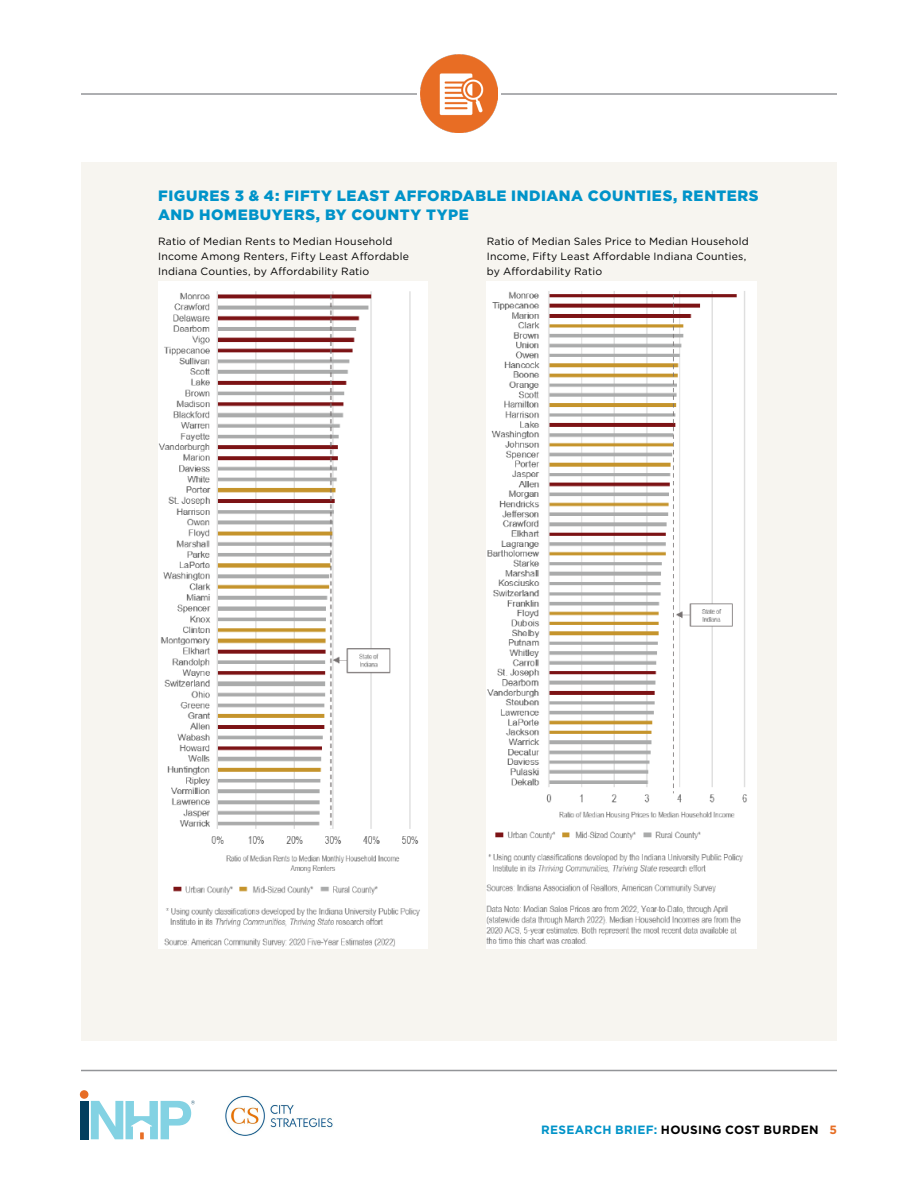
<style>
.page{position:relative;width:918px;height:1188px;background:#fff}
.page>*{position:absolute;margin:0;border:0;box-sizing:border-box;transform-origin:0 0}
.t1{font:900 15px/19.5px "Gotham";letter-spacing:.04em;color:#0093c9}
.t2{font:700 12px "Gotham";letter-spacing:.025em;color:#000}
.t3{font:10.5px/15px "Gotham";letter-spacing:.02em;color:#000}
.s1{color:#0093c8}
.s2{color:#e66e25}
</style>
<div class="page">
<div style="left:80px;top:1101px;width:8px;height:38px;background:#033f5f"></div>
<div style="left:80px;top:1090px;width:8px;height:9px;background:#e76d25;border-radius:50%"></div>
<svg style="left:91px;top:1100px;width:104px;height:39px"></svg>
<img style="left:225px;top:1095px;width:108px;height:41px">
<hr style="left:81px;top:1070px;width:756px;height:1px;background:#939598">
<div style="left:81px;top:162px;width:756px;height:878px;background:#f7f5f0"></div>
<img style="left:158px;top:282px;width:269px;height:667px">
<img style="left:487px;top:282px;width:269px;height:667px">
<hr style="left:81px;top:93px;width:756px;height:2px;background:#939598">
<div style="left:417px;top:52px;width:84px;height:82px;background:#fff"></div>
<img style="left:420px;top:54px;width:78px;height:78px">
<h1 class="t1" style="left:158px;top:186px;width:602px">FIGURES 3 &amp; 4: FIFTY LEAST AFFORDABLE INDIANA COUNTIES, RENTERS<br>AND HOMEBUYERS, BY COUNTY TYPE</h1>
<p class="t3" style="left:487px;top:233px;width:263px">Ratio of Median Sales Price to Median Household<br>Income, Fifty Least Affordable Indiana Counties, by Affordability Ratio</p>
<p class="t3" style="left:158px;top:233px;width:252px">Ratio of Median Rents to Median Household<br>Income Among Renters, Fifty Least Affordable<br>Indiana Counties, by Affordability Ratio</p>
<p class="t2" style="left:541px;top:1122px;width:297px"><span class="s1">RESEARCH BRIEF:</span> HOUSING COST BURDEN <span class="s2">5</span></p>
</div>
